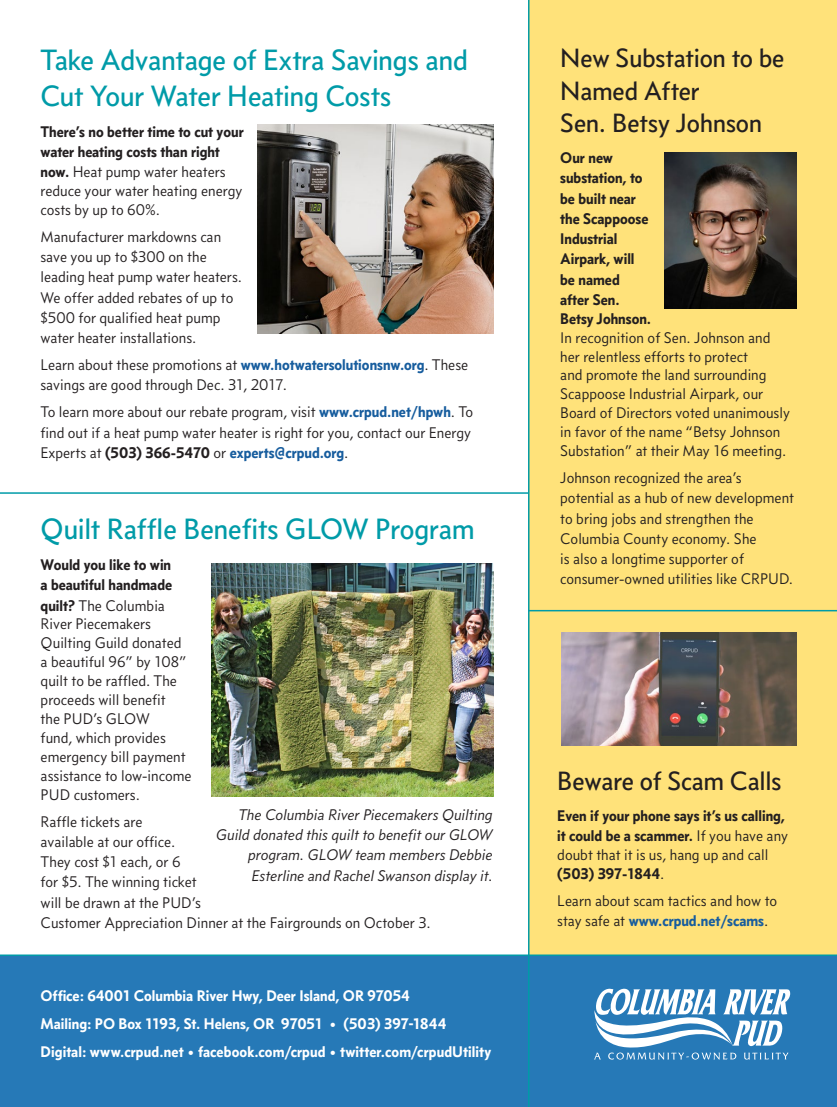
<style>
.page{position:relative;width:837px;height:1107px;background:#fff}
.page>*{position:absolute;margin:0;border:0;box-sizing:border-box;transform-origin:0 0}
.Main_Heading{font:30px/36px "Concourse T4";letter-spacing:-.005em;color:#009ba8}
.Sidebar_Heading{font:27px/32.4px "Concourse T4";color:#231f20}
.Body_Text{font:15.75px/20.2px "Concourse T3";color:#231f20}
.Body_Text_Intro_Para{font:15.75px/19.5px "Concourse T3";color:#231f20}
.t1{font:italic 15.75px/20.2px "Concourse T3";color:#231f20;text-align:right}
.Body_Text_Intro_Para-2{font:15.75px/19.4px "Concourse T6";color:#231f20}
.Sidebar_Body_Text{font:15.75px "Concourse T6";color:#fff}
.Sidebar_Heading-2{font:15.75px "Concourse T6";letter-spacing:.01em;color:#fff}
.s1{font-family:"Concourse T6"}
.s2{font-weight:700;color:#175d9e}
.s3{font-weight:700}
.s4{font-family:"Concourse T3"}
.s5{font-family:"Concourse T3";font-weight:700}
</style>
<div class="page">
<div style="left:528px;top:0;width:309px;height:955px;background:#ffe27a"></div>
<div style="left:0;top:956px;width:837px;height:151px;background:#2679b7"></div>
<img style="left:665px;top:153px;width:131px;height:155px">
<hr style="left:0;top:955px;width:837px;height:1px;background:#009ba8">
<svg style="left:594px;top:989px;width:197px;height:71px"></svg>
<hr style="left:0;top:492px;width:528px;height:2px;background:#009ba8">
<img style="left:257px;top:125px;width:236px;height:209px">
<hr style="left:528px;top:610px;width:309px;height:1px;background:#009ba8">
<img style="left:561px;top:632px;width:235px;height:114px">
<hr style="left:528px;top:0;width:2px;height:1107px;background:#009ba8">
<img style="left:211px;top:564px;width:282px;height:233px">
<p class="Main_Heading" style="left:40px;top:42px;width:429px">Take Advantage of Extra Savings and<br>Cut Your Water Heating Costs</p>
<p class="Body_Text_Intro_Para" style="left:40px;top:121px;width:205px"><span class="s1">There’s no better time to cut your water heating costs than right now.</span> Heat pump water heaters reduce your water heating energy costs by up to 60%.</p>
<p class="Body_Text" style="left:40px;top:226px;width:203px">Manufacturer markdowns can save you up to $300 on the leading heat pump water heaters.<br>We offer added rebates of up to $500 for qualified heat pump water heater installations.</p>
<p class="Body_Text" style="left:40px;top:355px;width:429px">Learn about these promotions at <span class="s2">www.hotwatersolutionsnw.org</span>. These savings are good through Dec. 31, 2017.</p>
<p class="Body_Text" style="left:40px;top:402px;width:434px">To learn more about our rebate program, visit <span class="s2">www.crpud.net/hpwh</span>. To find out if a heat pump water heater is right for you, contact our Energy<br>Experts at <span class="s3">(503) 366-5470</span> or <span class="s2">experts@crpud.org</span>.</p>
<p class="Main_Heading" style="left:41px;top:511px;width:435px">Quilt Raffle Benefits GLOW Program</p>
<p class="Body_Text_Intro_Para" style="left:41px;top:555px;width:153px;line-height:19px"><span class="s1">Would you like to win<br>a beautiful handmade quilt?</span> The Columbia<br>River Piecemakers<br>Quilting Guild donated a beautiful 96” by 108” quilt to be raffled. The proceeds will benefit<br>the PUD’s GLOW<br>fund, which provides emergency bill payment assistance to low-income<br>PUD customers.</p>
<p class="Body_Text" style="left:41px;top:811px;width:392px">Raffle tickets are<br>available at our office.<br>They cost $1 each, or 6<br>for $5. The winning ticket<br>will be drawn at the PUD’s<br>Customer Appreciation Dinner at the Fairgrounds on October 3.</p>
<p class="t1" style="left:216px;top:804px;width:278px">The Columbia River Piecemakers Quilting Guild donated this quilt to benefit our GLOW program. GLOW team members Debbie Esterline and Rachel Swanson display it.</p>
<p class="Sidebar_Body_Text" style="left:40px;top:986px;width:371px">Office: 64001 Columbia River Hwy, Deer Island, OR 97054</p>
<p class="Sidebar_Body_Text" style="left:40px;top:1014px;width:407px">Mailing: PO Box 1193, St. Helens, OR 97051 • (503) 397-1844</p>
<p class="Sidebar_Heading-2" style="left:40px;top:1042px;width:452px">Digital: www.crpud.net • facebook.com/crpud • twitter.com/crpudUtility</p>
<p class="Sidebar_Heading" style="left:560px;top:42px;width:226px">New Substation to be<br>Named After<br>Sen. Betsy Johnson</p>
<p class="Body_Text_Intro_Para" style="left:560px;top:148px;width:231px"><span class="s1">Our new<br>substation, to<br>be built near<br>the Scappoose<br>Industrial<br>Airpark, will<br>be named<br>after Sen.<br></span><span class="s3">Betsy Johnson.<br></span>In recognition of Sen. Johnson and her relentless efforts to protect<br>and promote the land surrounding<br>Scappoose Industrial Airpark, our<br>Board of Directors voted unanimously in favor of the name “Betsy Johnson<br>Substation” at their May 16 meeting.</p>
<p class="Body_Text" style="left:560px;top:468px;width:235px">Johnson recognized the area’s potential as a hub of new development to bring jobs and strengthen the Columbia County economy. She<br>is also a longtime supporter of consumer-owned utilities like CRPUD.</p>
<p class="Sidebar_Heading" style="left:557px;top:764px;width:226px">Beware of Scam Calls</p>
<p class="Body_Text_Intro_Para-2" style="left:557px;top:805px;width:232px">Even if your phone says it’s us calling, it could be a scammer. <span class="s4">If you have any doubt that it is us, hang up and call </span><span class="s5">(503) 397-1844</span><span class="s4">.</span></p>
<p class="Body_Text" style="left:557px;top:890px;width:222px">Learn about scam tactics and how to stay safe at <span class="s2">www.crpud.net/scams</span>.</p>
</div>
